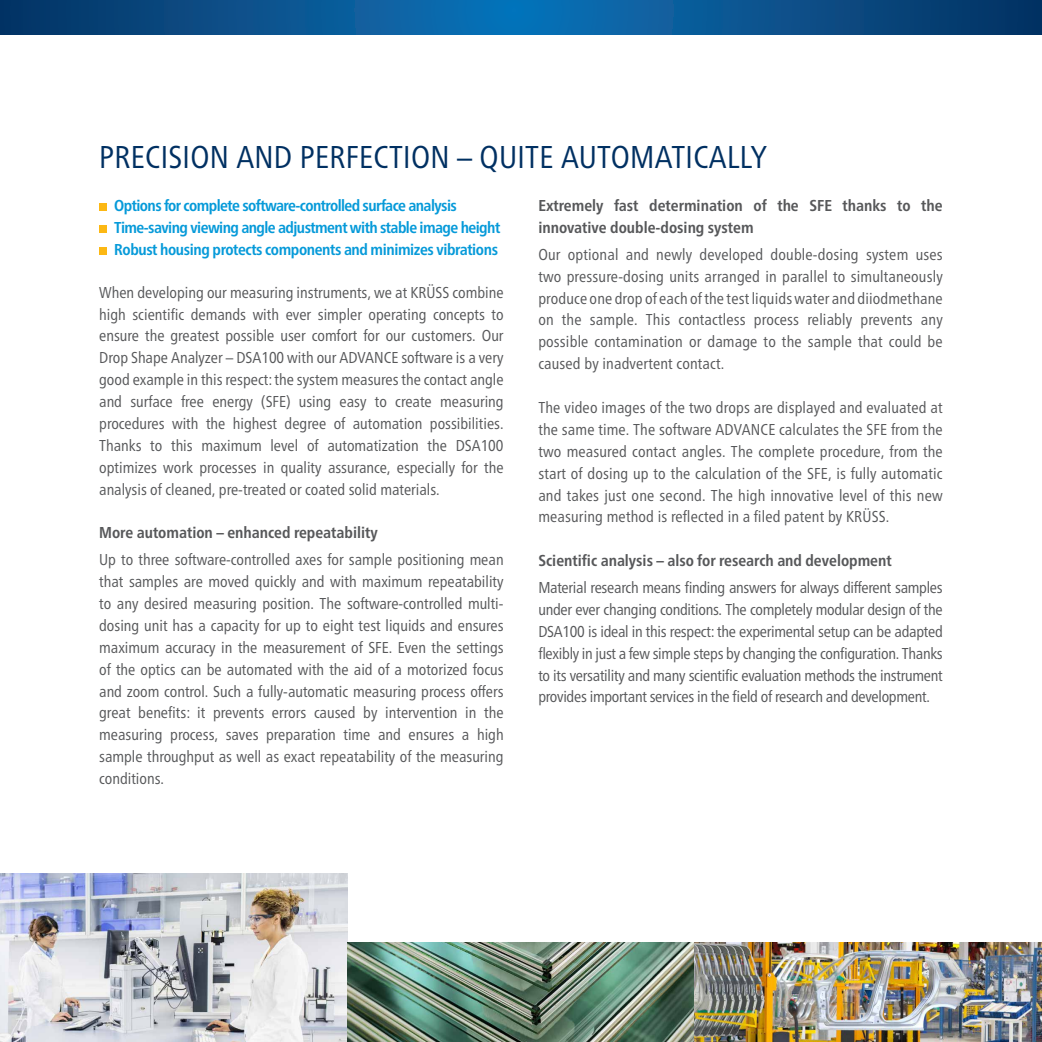
<style>
.page{position:relative;width:1042px;height:1042px;background:#fff}
.page>*{position:absolute;margin:0;border:0;box-sizing:border-box;transform-origin:0 0}
.t1{font:condensed 31.5px "Frutiger Neue LT Pro";letter-spacing:.01em;color:#003062}
.t2{font:condensed 15.75px/21.9px "Frutiger Neue LT Pro";color:#57585a;text-align:justify}
.t3{font:700 condensed 15.75px/21.9px "Frutiger Neue LT Pro";letter-spacing:-.035em;color:#069ad9}
.t4{font:700 condensed 15.75px/21.9px "Frutiger Neue LT Pro";color:#57585a}
</style>
<div class="page">
<svg style="left:0;top:0;width:1041px;height:35px;background:#09528c"></svg>
<div style="left:99px;top:203px;width:8px;height:8px;background:#fcb814"></div>
<div style="left:99px;top:225px;width:8px;height:8px;background:#fcb814"></div>
<div style="left:99px;top:247px;width:8px;height:8px;background:#fcb814"></div>
<hr style="left:1041px;top:0;width:1px;height:99px;background:#d9dee2">
<img style="left:0;top:873px;width:347px;height:169px">
<img style="left:347px;top:943px;width:347px;height:99px">
<img style="left:694px;top:943px;width:348px;height:99px">
<h1 class="t1" style="left:99px;top:139px;width:669px">PRECISION AND PERFECTION – QUITE AUTOMATICALLY</h1>
<p class="t3" style="left:114px;top:195px;width:388px">Options for complete software-controlled surface analysis<br>Time-saving viewing angle adjustment with stable image height<br>Robust housing protects components and minimizes vibrations</p>
<p class="t2" style="left:99px;top:281px;width:406px">When developing our measuring instruments, we at KRÜSS combine high scientific demands with ever simpler operating concepts to ensure the greatest possible user comfort for our customers. Our Drop Shape Analyzer – DSA100 with our ADVANCE software is a very good example in this respect: the system measures the contact angle and surface free energy (SFE) using easy to create measuring procedures with the highest degree of automation possibilities.<br>Thanks to this maximum level of automatization the DSA100 optimizes work processes in quality assurance, especially for the analysis of cleaned, pre-treated or coated solid materials.</p>
<p class="t4" style="left:99px;top:522px;width:280px">More automation – enhanced repeatability</p>
<p class="t2" style="left:99px;top:549px;width:406px">Up to three software-controlled axes for sample positioning mean that samples are moved quickly and with maximum repeatability to any desired measuring position. The software-controlled multi&shy;dosing unit has a capacity for up to eight test liquids and ensures maximum accuracy in the measurement of SFE. Even the settings of the optics can be automated with the aid of a motorized focus and zoom control. Such a fully-automatic measuring process offers great benefits: it prevents errors caused by intervention in the measuring process, saves preparation time and ensures a high sample throughput as well as exact repeatability of the measuring conditions.</p>
<p class="t4" style="left:538px;top:195px;width:406px">Extremely fast determination of the SFE thanks to the innovative double-dosing system</p>
<p class="t2" style="left:538px;top:243px;width:406px">Our optional and newly developed double-dosing system uses two pressure-dosing units arranged in parallel to simultaneously produce one drop of each of the test liquids water and diiodmethane on the sample. This contactless process reliably prevents any possible contamination or damage to the sample that could be caused by inadvertent contact.</p>
<p class="t2" style="left:538px;top:396px;width:406px">The video images of the two drops are displayed and evaluated at the same time. The software ADVANCE calculates the SFE from the two measured contact angles. The complete procedure, from the start of dosing up to the calculation of the SFE, is fully automatic and takes just one second. The high innovative level of this new measuring method is reflected in a filed patent by KRÜSS.</p>
<p class="t4" style="left:538px;top:550px;width:355px">Scientific analysis – also for research and development</p>
<p class="t2" style="left:538px;top:576px;width:406px">Material research means finding answers for always different samples under ever changing conditions. The completely modular design of the DSA100 is ideal in this respect: the experimental setup can be adapted flexibly in just a few simple steps by changing the configuration. Thanks to its versatility and many scientific evaluation methods the instrument provides important services in the field of research and development.</p>
</div>
